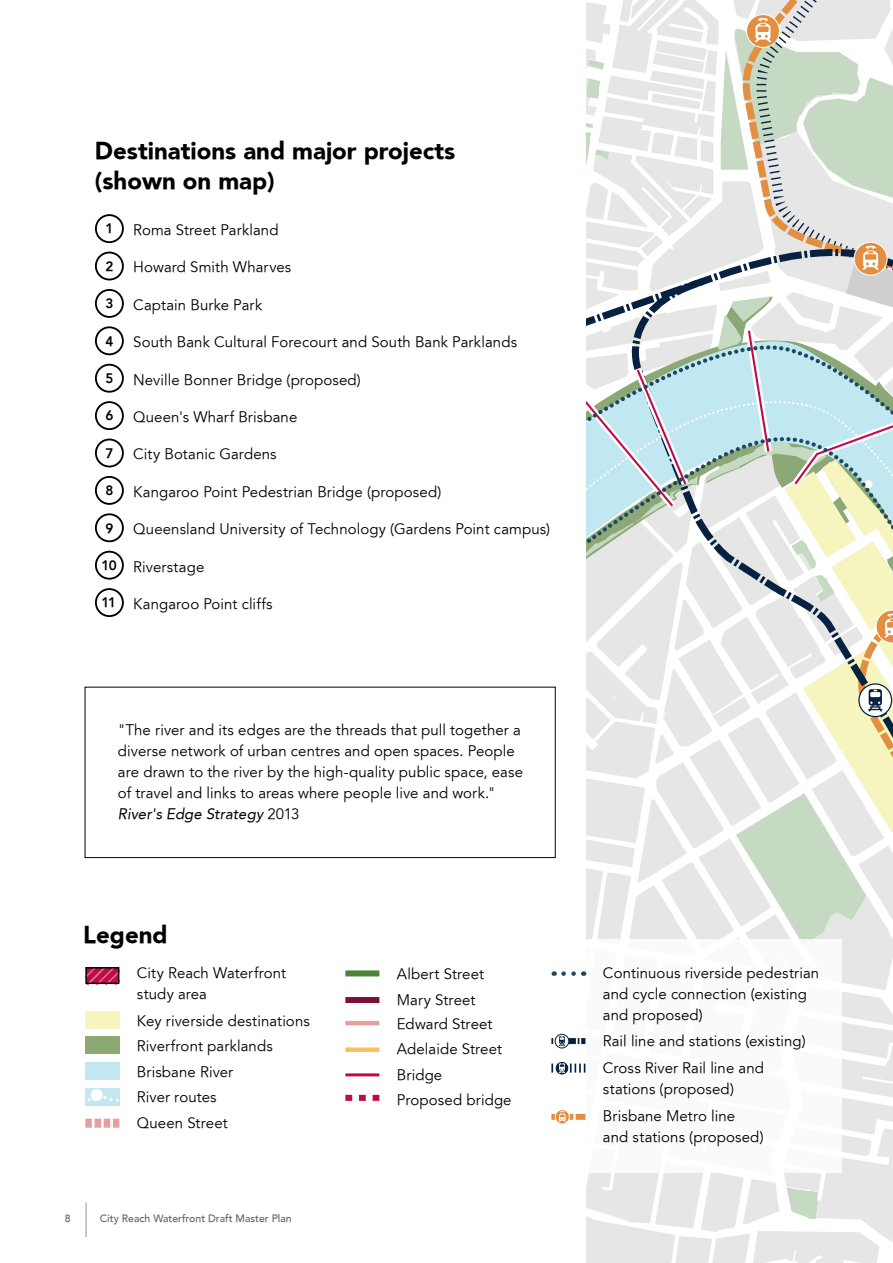
<style>
.page{position:relative;width:893px;height:1263px;background:#fff}
.page>*{position:absolute;margin:0;border:0;box-sizing:border-box;transform-origin:0 0}
.t1{font:900 24px/30px "Avenir";color:#000}
.t2{font:300 15px/25.5px "Avenir 45";letter-spacing:.005em;color:#000}
.t3{font:800 13.5px "Avenir";color:#000}
.t4{font:500 10.5px "Avenir";color:#636466}
.s1{font-family:"Avenir";font-weight:400;font-style:italic}
</style>
<div class="page">
<svg style="left:88px;top:970px;width:28px;height:11px"></svg>
<div style="left:85px;top:967px;width:34px;height:17px;border:2px solid #000"></div>
<div style="left:85px;top:1011px;width:34px;height:17px;background:#f6f5bd"></div>
<div style="left:85px;top:1037px;width:34px;height:17px;background:#8ca873"></div>
<div style="left:85px;top:1062px;width:34px;height:17px;background:#c2e7f2"></div>
<div style="left:85px;top:1088px;width:34px;height:17px;background:#c2e7f2"></div>
<svg style="left:87px;top:1092px;width:33px;height:11px"></svg>
<div style="left:91px;top:1089px;width:12px;height:12px;background:#fff;border-radius:50%"></div>
<div style="left:345px;top:970px;width:34px;height:6px;background:#4d8438"></div>
<div style="left:345px;top:997px;width:34px;height:6px;background:#781135"></div>
<hr style="left:345px;top:1021px;width:34px;height:4px;background:#e59fa1">
<div style="left:345px;top:1047px;width:34px;height:5px;background:#f8c25b"></div>
<hr style="left:345px;top:1073px;width:34px;height:3px;background:#c40949">
<svg style="left:345px;top:1095px;width:34px;height:6px"></svg>
<svg style="left:551px;top:0;width:342px;height:1263px"></svg>
<div style="left:86px;top:134px;width:470px;height:554px;background:#fff"></div>
<div style="left:95px;top:214px;width:29px;height:29px;border:2px solid #000;border-radius:50%"></div>
<div style="left:95px;top:252px;width:29px;height:28px;border:2px solid #000;border-radius:50%"></div>
<div style="left:95px;top:289px;width:29px;height:29px;border:2px solid #000;border-radius:50%"></div>
<div style="left:95px;top:326px;width:29px;height:29px;border:2px solid #000;border-radius:50%"></div>
<div style="left:95px;top:364px;width:29px;height:29px;border:2px solid #000;border-radius:50%"></div>
<div style="left:95px;top:401px;width:29px;height:29px;border:2px solid #000;border-radius:50%"></div>
<div style="left:95px;top:439px;width:29px;height:28px;border:2px solid #000;border-radius:50%"></div>
<div style="left:95px;top:476px;width:29px;height:29px;border:2px solid #000;border-radius:50%"></div>
<div style="left:95px;top:513px;width:29px;height:29px;border:2px solid #000;border-radius:50%"></div>
<div style="left:95px;top:551px;width:29px;height:29px;border:2px solid #000;border-radius:50%"></div>
<div style="left:95px;top:588px;width:29px;height:29px;border:2px solid #000;border-radius:50%"></div>
<div style="left:85px;top:687px;width:471px;height:171px;border:1px solid #000"></div>
<hr style="left:86px;top:1202px;width:1px;height:35px;background:#919396">
<svg style="left:85px;top:1119px;width:34px;height:9px"></svg>
<h4 class="t1" style="left:95px;top:135px;width:362px">Destinations and major projects (shown on map)</h4>
<p class="t2" style="left:133px;top:217px;width:147px">Roma Street Parkland</p>
<p class="t2" style="left:133px;top:255px;width:160px">Howard Smith Wharves</p>
<p class="t2" style="left:133px;top:292px;width:130px">Captain Burke Park</p>
<p class="t2" style="left:133px;top:330px;width:385px">South Bank Cultural Forecourt and South Bank Parklands</p>
<p class="t2" style="left:133px;top:367px;width:229px">Neville Bonner Bridge (proposed)</p>
<p class="t2" style="left:133px;top:404px;width:166px">Queen's Wharf Brisbane</p>
<p class="t2" style="left:133px;top:442px;width:145px">City Botanic Gardens</p>
<p class="t2" style="left:133px;top:479px;width:310px">Kangaroo Point Pedestrian Bridge (proposed)</p>
<p class="t2" style="left:133px;top:517px;width:418px">Queensland University of Technology (Gardens Point campus)</p>
<p class="t2" style="left:133px;top:554px;width:73px">Riverstage</p>
<p class="t2" style="left:133px;top:591px;width:141px">Kangaroo Point cliffs</p>
<p class="t3" style="left:106px;top:221px;width:9px">1</p>
<p class="t3" style="left:106px;top:258px;width:9px">2</p>
<p class="t3" style="left:106px;top:295px;width:9px">3</p>
<p class="t3" style="left:106px;top:333px;width:9px">4</p>
<p class="t3" style="left:106px;top:370px;width:9px">5</p>
<p class="t3" style="left:106px;top:408px;width:9px">6</p>
<p class="t3" style="left:106px;top:445px;width:9px">7</p>
<p class="t3" style="left:106px;top:482px;width:9px">8</p>
<p class="t3" style="left:106px;top:520px;width:9px">9</p>
<p class="t3" style="left:102px;top:557px;width:17px">10</p>
<p class="t3" style="left:101px;top:595px;width:16px">11</p>
<p class="t2" style="left:118px;top:720px;width:407px;line-height:21px">"The river and its edges are the threads that pull together a diverse network of urban centres and open spaces. People are drawn to the river by the high-quality public space, ease of travel and links to areas where people live and work." <span class="s1">River's Edge Strategy</span> 2013</p>
<h1 class="t1" style="left:83px;top:919px;width:86px">Legend</h1>
<p class="t2" style="left:137px;top:963px;width:151px;line-height:21px">City Reach Waterfront study area</p>
<p class="t2" style="left:137px;top:1008px;width:174px">Key riverside destinations<br>Riverfront parklands<br>Brisbane River<br>River routes<br>Queen Street</p>
<p class="t4" style="left:65px;top:1212px;width:7px">8</p>
<p class="t4" style="left:100px;top:1212px;width:193px">City Reach Waterfront Draft Master Plan</p>
<p class="t2" style="left:397px;top:961px;width:89px">Albert Street<br>Mary Street</p>
<p class="t2" style="left:397px;top:1011px;width:116px">Edward Street<br>Adelaide Street<br>Bridge<br>Proposed bridge</p>
<p class="t2" style="left:603px;top:963px;width:218px;line-height:21px">Continuous riverside pedestrian and cycle connection (existing and proposed)</p>
<p class="t2" style="left:603px;top:1028px;width:204px;line-height:26.2px">Rail line and stations (existing)<br>Cross River Rail line and</p>
<p class="t2" style="left:603px;top:1075px;width:134px;line-height:27.2px">stations (proposed)<br>Brisbane Metro line</p>
<p class="t2" style="left:603px;top:1124px;width:162px">and stations (proposed)</p>
</div>
